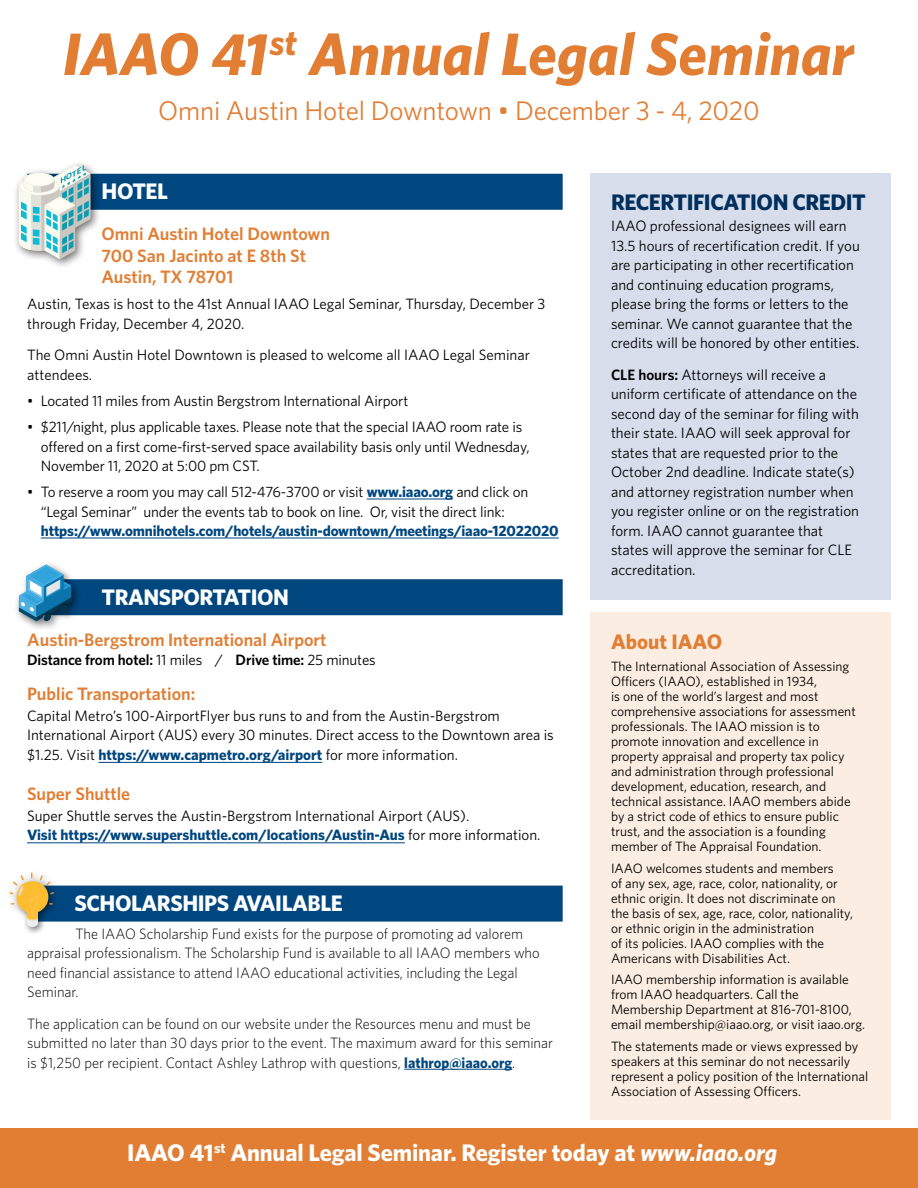
<style>
.page{position:relative;width:918px;height:1188px;background:#fff}
.page>*{position:absolute;margin:0;border:0;box-sizing:border-box;transform-origin:0 0}
.t1{font:italic 700 60px "Whitney";color:#e17e34}
.t2{font:27px "Whitney";letter-spacing:-.01em;color:#e17e34}
.t3{font:700 24px "Whitney";letter-spacing:-.005em;color:#fff}
.t4{font:700 22.5px "Whitney";letter-spacing:-.02em;color:#fff}
.t5{font:700 22.5px "Whitney";letter-spacing:-.02em;color:#002f5e}
.t6{font:700 21px "Whitney";color:#e17e34}
.t7{font:600 18px/21.6px "Whitney";color:#e17e34}
.t8{font:15px/19.5px "Whitney";color:#000}
.t9{font:300 15px/19.5px "Whitney";color:#000}
.t10{font:700 15px "Whitney";letter-spacing:-.01em;color:#00467f}
.t11{font:600 15px "Whitney";letter-spacing:-.01em;color:#000}
.t12{font:13.5px/15px "Whitney";color:#000}
.s1{font-weight:700;color:#00467f}
.s2{font-weight:400}
.s3{font-weight:600}
.s4{font-style:italic}
</style>
<div class="page">
<div style="left:27px;top:174px;width:536px;height:36px;background:#00467f"></div>
<hr style="left:367px;top:499px;width:86px;height:1px;background:#00467f">
<hr style="left:41px;top:538px;width:518px;height:1px;background:#00467f">
<div style="left:27px;top:579px;width:536px;height:36px;background:#00467f"></div>
<div style="left:27px;top:886px;width:536px;height:36px;background:#00467f"></div>
<hr style="left:404px;top:1069px;width:108px;height:1px;background:#00467f">
<hr style="left:27px;top:842px;width:378px;height:1px;background:#00467f">
<hr style="left:98px;top:762px;width:224px;height:1px;background:#00467f">
<div style="left:0;top:1128px;width:918px;height:60px;background:#e17e34"></div>
<div style="left:14px;top:560px;width:67px;height:71px;background:#000;opacity:.55"></div>
<svg style="left:19px;top:565px;width:52px;height:57px"></svg>
<div style="left:6px;top:869px;width:56px;height:67px;background:#000;opacity:.55"></div>
<svg style="left:40px;top:875px;width:10px;height:10px"></svg>
<svg style="left:13px;top:875px;width:11px;height:10px"></svg>
<img style="left:16px;top:881px;width:32px;height:46px">
<div style="left:13px;top:160px;width:89px;height:110px;background:#000;opacity:.55"></div>
<svg style="left:19px;top:165px;width:72px;height:94px"></svg>
<div style="left:591px;top:174px;width:300px;height:426px;background:#d7ddeb"></div>
<div style="left:591px;top:612px;width:300px;height:508px;background:#fbede1"></div>
<h1 class="t1" style="left:63px;top:17px;width:793px">IAAO 41<sup>st</sup> Annual Legal Seminar</h1>
<h2 class="t2" style="left:158px;top:94px;width:603px">Omni Austin Hotel Downtown • December 3 - 4, 2020</h2>
<h3 class="t4" style="left:102px;top:178px;width:68px">HOTEL</h3>
<p class="t7" style="left:102px;top:223px;width:230px">Omni Austin Hotel Downtown<br>700 San Jacinto at E 8th St<br>Austin, TX 78701</p>
<p class="t8" style="left:27px;top:294px;width:520px">Austin, Texas is host to the 41st Annual IAAO Legal Seminar, Thursday, December 3 through Friday, December 4, 2020.</p>
<p class="t8" style="left:27px;top:345px;width:504px">The Omni Austin Hotel Downtown is pleased to welcome all IAAO Legal Seminar attendees.</p>
<p class="t8" style="left:27px;top:391px;width:383px">• Located 11 miles from Austin Bergstrom International Airport</p>
<p class="t8" style="left:41px;top:417px;width:490px;text-indent:-13px">• $211/night, plus applicable taxes. Please note that the special IAAO room rate is offered on a first come-first-served space availability basis only until Wednesday,<br>November 11, 2020 at 5:00 pm CST.</p>
<p class="t8" style="left:41px;top:482px;width:489px;text-indent:-14px">• To reserve a room you may call 512-476-3700 or visit <span class="s1">www.iaao.org</span> and click on “Legal Seminar” under the events tab to book on line. Or, visit the direct link:</p>
<p class="t10" style="left:41px;top:522px;width:520px">https://www.omnihotels.com/hotels/austin-downtown/meetings/iaao-12022020</p>
<h3 class="t4" style="left:102px;top:583px;width:189px">TRANSPORTATION</h3>
<p class="t7" style="left:27px;top:629px;width:301px">Austin-Bergstrom International Airport</p>
<p class="t11" style="left:27px;top:650px;width:350px">Distance from hotel: <span class="s2">11 miles /</span> Drive time: <span class="s2">25 minutes</span></p>
<p class="t7" style="left:27px;top:683px;width:170px">Public Transportation:</p>
<p class="t8" style="left:27px;top:706px;width:528px">Capital Metro’s 100-AirportFlyer bus runs to and from the Austin-Bergstrom<br>International Airport (AUS) every 30 minutes. Direct access to the Downtown area is $1.25. Visit <span class="s1">https://www.capmetro.org/airport</span> for more information.</p>
<p class="t7" style="left:27px;top:783px;width:105px">Super Shuttle</p>
<p class="t8" style="left:27px;top:805px;width:515px">Super Shuttle serves the Austin-Bergstrom International Airport (AUS).<br><span class="s1">Visit https://www.supershuttle.com/locations/Austin-Aus</span> for more information.</p>
<h3 class="t4" style="left:75px;top:889px;width:270px">SCHOLARSHIPS AVAILABLE</h3>
<p class="t9" style="left:27px;top:924px;width:514px;text-indent:48px">The IAAO Scholarship Fund exists for the purpose of promoting ad valorem appraisal professionalism. The Scholarship Fund is available to all IAAO members who need financial assistance to attend IAAO educational activities, including the Legal Seminar.</p>
<p class="t9" style="left:27px;top:1014px;width:527px">The application can be found on our website under the Resources menu and must be submitted no later than 30 days prior to the event. The maximum award for this seminar is $1,250 per recipient. Contact Ashley Lathrop with questions, <span class="s1">lathrop@iaao.org</span>.</p>
<h3 class="t5" style="left:611px;top:189px;width:256px">RECERTIFICATION CREDIT</h3>
<p class="t8" style="left:611px;top:216px;width:250px">IAAO professional designees will earn 13.5 hours of recertification credit. If you are participating in other recertification and continuing education programs, please bring the forms or letters to the seminar. We cannot guarantee that the credits will be honored by other entities.</p>
<p class="t8" style="left:611px;top:364px;width:250px"><span class="s3">CLE hours:</span> Attorneys will receive a uniform certificate of attendance on the second day of the seminar for filing with their state. IAAO will seek approval for states that are requested prior to the October 2nd deadline. Indicate state(s) and attorney registration number when you register online or on the registration form. IAAO cannot guarantee that states will approve the seminar for CLE accreditation.</p>
<h3 class="t6" style="left:611px;top:629px;width:113px">About IAAO</h3>
<p class="t12" style="left:611px;top:658px;width:246px">The International Association of Assessing Officers (IAAO), established in 1934,<br>is one of the world’s largest and most comprehensive associations for assessment professionals. The IAAO mission is to promote innovation and excellence in property appraisal and property tax policy and administration through professional development, education, research, and technical assistance. IAAO members abide by a strict code of ethics to ensure public trust, and the association is a founding member of The Appraisal Foundation.</p>
<p class="t12" style="left:611px;top:860px;width:244px">IAAO welcomes students and members<br>of any sex, age, race, color, nationality, or ethnic origin. It does not discriminate on the basis of sex, age, race, color, nationality, or ethnic origin in the administration<br>of its policies. IAAO complies with the Americans with Disabilities Act.</p>
<p class="t12" style="left:611px;top:972px;width:256px">IAAO membership information is available from IAAO headquarters. Call the Membership Department at 816-701-8100, email membership@iaao.org, or visit iaao.org.</p>
<p class="t12" style="left:611px;top:1039px;width:259px">The statements made or views expressed by speakers at this seminar do not necessarily represent a policy position of the International Association of Assessing Officers.</p>
<h3 class="t3" style="left:127px;top:1138px;width:651px">IAAO 41<sup>st</sup> Annual Legal Seminar. Register today at <span class="s4">www.iaao.org</span></h3>
</div>
